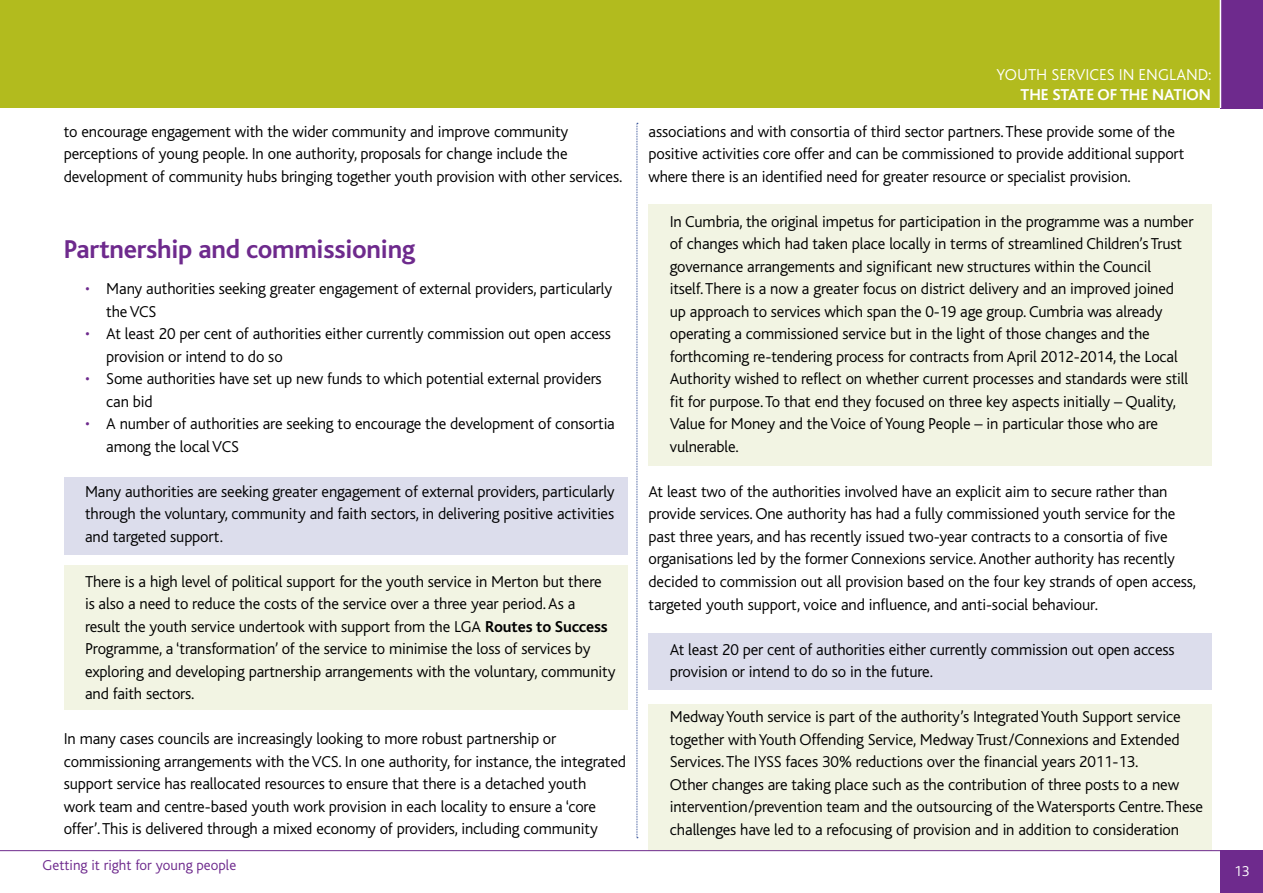
<style>
.page{position:relative;width:1263px;height:893px;background:#fff}
.page>*{position:absolute;margin:0;border:0;box-sizing:border-box;transform-origin:0 0}
.t1{font:700 27px "Bliss Icelandic";letter-spacing:-.01em;color:#6e2a8d}
.t2{font:300 16.5px/22.5px "Bliss Icelandic";letter-spacing:-.01em;color:#000}
.t3{font:300 16.5px "Bliss Icelandic";color:#fff}
.t4{font:700 16.5px "Bliss Icelandic";color:#fff}
.t5{font:300 15px "Bliss Icelandic";color:#6e2a8d}
.t6{font:300 15px "Bliss Icelandic";color:#fff}
.s1{color:#6e2a8d}
.s2{font-weight:700}
</style>
<div class="page">
<div style="left:0;top:0;width:1263px;height:108px;background:#b2bb1e"></div>
<div style="left:1220px;top:850px;width:43px;height:43px;background:#6e2a8d"></div>
<div style="left:1220px;top:0;width:43px;height:108px;background:#6e2a8d"></div>
<hr style="left:1220px;top:0;width:1px;height:108px;background:#fff">
<div style="left:64px;top:477px;width:563px;height:78px;background:#dcddec"></div>
<div style="left:64px;top:566px;width:563px;height:144px;background:#f2f4e3"></div>
<div style="left:648px;top:204px;width:564px;height:262px;background:#f2f4e3"></div>
<div style="left:648px;top:634px;width:564px;height:56px;background:#dcddec"></div>
<div style="left:648px;top:704px;width:564px;height:147px;background:#f2f4e3"></div>
<hr style="left:0;top:850px;width:1263px;height:1px;background:#6e2a8d">
<svg style="left:637px;top:123px;width:1px;height:715px"></svg>
<p class="t2" style="left:64px;top:120px;width:560px">to encourage engagement with the wider community and improve community perceptions of young people. I n one authority, proposals for change include the development of community hubs bringing together youth provision with other services.</p>
<h1 class="t1" style="left:64px;top:235px;width:353px">Partnership and commissioning</h1>
<p class="t2" style="left:106px;top:278px;width:507px;text-indent:-21px"><span class="s1">•</span> Many authorities seeking greater engagement of external providers, particularly the VCS</p>
<p class="t2" style="left:106px;top:323px;width:506px;text-indent:-21px"><span class="s1">•</span> At least 20 per cent of authorities either currently commission out open access provision or intend to do so</p>
<p class="t2" style="left:106px;top:368px;width:497px;text-indent:-21px"><span class="s1">•</span> Some authorities have set up new funds to which potential external providers can bid</p>
<p class="t2" style="left:106px;top:413px;width:510px;text-indent:-21px"><span class="s1">•</span> A number of authorities are seeking to encourage the development of consortia among the local VCS</p>
<p class="t2" style="left:85px;top:480px;width:531px;text-align:justify">Many authorities are seeking greater engagement of external providers, particularly through the voluntary, community and faith sectors, in delivering positive activities and targeted support.</p>
<p class="t2" style="left:85px;top:570px;width:532px">There is a high level of political support for the youth service in Merton but there is also a need to reduce the costs of the service over a three year period. As a<br>result the youth service undertook with support from the LGA <span class="s2">Routes to Success </span>Programme, a ‘transformation’ of the service to minimise the loss of services by exploring and developing partnership arrangements with the voluntary, community and faith sectors.</p>
<p class="t2" style="left:64px;top:728px;width:564px">I n many cases councils are increasingly looking to more robust partnership or commissioning arrangements with the VCS. I n one authority, for instance, the integrated support service has reallocated resources to ensure that there is a detached youth<br>work team and centre-based youth work provision in each locality to ensure a ‘core offer’. This is delivered through a mixed economy of providers, including community</p>
<p class="t5" style="left:43px;top:858px;width:195px">Getting it right for young people</p>
<p class="t3" style="left:996px;top:66px;width:216px">Youth Services in Eng land:</p>
<p class="t4" style="left:1020px;top:86px;width:189px">The State of the Nation</p>
<p class="t2" style="left:648px;top:121px;width:537px">associations and with consortia of third sector partners. These provide some of the positive activities core offer and can be commissioned to provide additional support where there is an identified need for greater resource or specialist provision.</p>
<p class="t2" style="left:670px;top:211px;width:525px">I n Cumbria, the original impetus for participation in the programme was a number of changes which had taken place locally in terms of streamlined Children’s Trust governance arrangements and significant new structures within the Council<br>itself. There is a now a greater focus on district delivery and an improved joined up approach to services which span the 0-19 age group. Cumbria was already operating a commissioned service but in the light of those changes and the forthcoming re-tendering process for contracts from April 2012-2014, the Local Authority wished to reflect on whether current processes and standards were still fit for purpose. To that end they focused on three key aspects initially – Quality, Value for Money and the Voice of Young People – in particular those who are vulnerable.</p>
<p class="t2" style="left:648px;top:481px;width:549px">At least two of the authorities involved have an explicit aim to secure rather than provide services. One authority has had a fully commissioned youth service for the past three years, and has recently issued two-year contracts to a consortia of five organisations led by the former Connexions service. Another authority has recently decided to commission out all provision based on the four key strands of open access, targeted youth support, voice and influence, and anti-social behaviour.</p>
<p class="t2" style="left:670px;top:638px;width:506px">At least 20 per cent of authorities either currently commission out open access provision or intend to do so in the future.</p>
<p class="t2" style="left:670px;top:706px;width:535px">Medway Youth service is part of the authority’s I ntegrated Youth Support service together with Youth Offending Service, Medway Trust/Connexions and Extended Services. The IYSS faces 30% reductions over the financial years 2011-13.<br>Other changes are taking place such as the contribution of three posts to a new intervention/prevention team and the outsourcing of the Watersports Centre. These challenges have led to a refocusing of provision and in addition to consideration</p>
<p class="t6" style="left:1234px;top:863px;width:17px">13</p>
</div>
